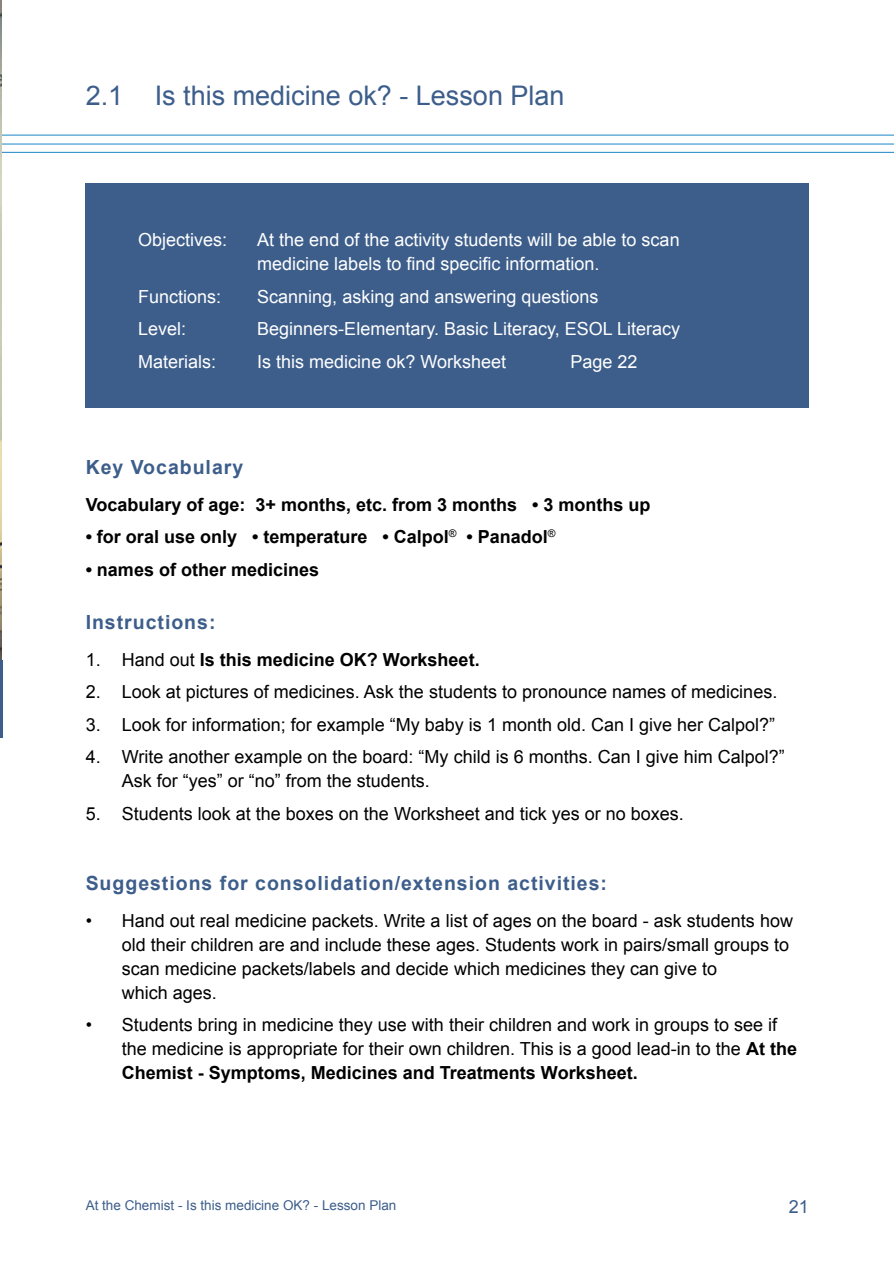
<style>
.page{position:relative;width:895px;height:1265px;background:#fff}
.page>*{position:absolute;margin:0;border:0;box-sizing:border-box;transform-origin:0 0}
.t1{font:27px "Arial";color:#3d5e8b}
.body_head_-_lesson_plan{font:700 19.5px "Arial";letter-spacing:.05em;color:#3d5e8b}
.body_-_lesson_plan{font:18px/24px "Arial";color:#000}
.Body_on_red_box_-_lesson_plan{font:18px/24px "Arial";color:#fff}
.bullet_points{font:700 18px "Arial";color:#000}
.body_-_lesson_plan-2{font:700 18px "Arial";color:#000}
.t2{font:18px "Arial";color:#3d5e8b}
.t3{font:13.5px "Arial";color:#3d5e8b}
.s1{font-weight:400}
.s2{font-weight:700}
</style>
<div class="page">
<hr style="left:1px;top:135px;width:893px;height:1px;background:#3394ce">
<hr style="left:1px;top:143px;width:893px;height:2px;background:#3394ce">
<hr style="left:1px;top:152px;width:893px;height:1px;background:#3394ce">
<div style="left:86px;top:183px;width:722px;height:225px;background:#3d5e8b"></div>
<img style="left:1px;top:2px;width:1px;height:658px">
<hr style="left:1px;top:660px;width:2px;height:78px;background:#3d5e8b">
<p class="t1" style="left:86px;top:81px;width:480px">2.1 Is this medicine ok? - Lesson Plan</p>
<p class="Body_on_red_box_-_lesson_plan" style="left:138px;top:228px;width:91px">Objectives:</p>
<p class="Body_on_red_box_-_lesson_plan" style="left:257px;top:228px;width:424px">At the end of the activity students will be able to scan medicine labels to find specific information.</p>
<p class="Body_on_red_box_-_lesson_plan" style="left:138px;top:284px;width:85px">Functions:</p>
<p class="Body_on_red_box_-_lesson_plan" style="left:257px;top:284px;width:343px">Scanning, asking and answering questions</p>
<p class="Body_on_red_box_-_lesson_plan" style="left:138px;top:317px;width:50px">Level:</p>
<p class="Body_on_red_box_-_lesson_plan" style="left:257px;top:317px;width:424px">Beginners-Elementary. Basic Literacy, ESOL Literacy</p>
<p class="Body_on_red_box_-_lesson_plan" style="left:138px;top:349px;width:80px">Materials:</p>
<p class="Body_on_red_box_-_lesson_plan" style="left:257px;top:349px;width:250px">Is this medicine ok? Worksheet</p>
<p class="Body_on_red_box_-_lesson_plan" style="left:570px;top:349px;width:69px">Page 22</p>
<p class="body_head_-_lesson_plan" style="left:86px;top:456px;width:159px">Key Vocabulary</p>
<p class="bullet_points" style="left:86px;top:494px;width:566px">Vocabulary of age: 3+ months, etc. from 3 months • 3 months up</p>
<p class="bullet_points" style="left:86px;top:527px;width:471px">• for oral use only • temperature • Calpol<sup>®</sup> • Panadol<sup>®</sup></p>
<p class="bullet_points" style="left:86px;top:559px;width:235px">• names of other medicines</p>
<p class="body_head_-_lesson_plan" style="left:86px;top:611px;width:131px">Instructions:</p>
<p class="body_-_lesson_plan-2" style="left:86px;top:649px;width:395px"><span class="s1">1. Hand out</span> Is this medicine OK? Worksheet.</p>
<p class="body_-_lesson_plan" style="left:86px;top:680px;width:693px">2. Look at pictures of medicines. Ask the students to pronounce names of medicines.</p>
<p class="body_-_lesson_plan" style="left:86px;top:712px;width:691px">3. Look for information; for example “My baby is 1 month old. Can I give her Calpol?”</p>
<p class="body_-_lesson_plan" style="left:122px;top:745px;width:664px;text-indent:-36px">4. Write another example on the board: “My child is 6 months. Can I give him Calpol?”<br>Ask for “yes” or “no” from the students.</p>
<p class="body_-_lesson_plan" style="left:86px;top:801px;width:599px">5. Students look at the boxes on the Worksheet and tick yes or no boxes.</p>
<p class="body_head_-_lesson_plan" style="left:86px;top:872px;width:523px">Suggestions for consolidation/extension activities:</p>
<p class="body_-_lesson_plan" style="left:122px;top:908px;width:673px;text-indent:-36px">• Hand out real medicine packets. Write a list of ages on the board - ask students how old their children are and include these ages. Students work in pairs/small groups to scan medicine packets/labels and decide which medicines they can give to<br>which ages.</p>
<p class="body_-_lesson_plan" style="left:122px;top:1012px;width:677px;text-indent:-36px">• Students bring in medicine they use with their children and work in groups to see if the medicine is appropriate for their own children. This is a good lead-in to the <span class="s2">At the<br>Chemist - Symptoms, Medicines and Treatments Worksheet.</span></p>
<p class="t3" style="left:86px;top:1197px;width:312px">At the Chemist - Is this medicine OK? - Lesson Plan</p>
<p class="t2" style="left:788px;top:1196px;width:22px">21</p>
</div>
